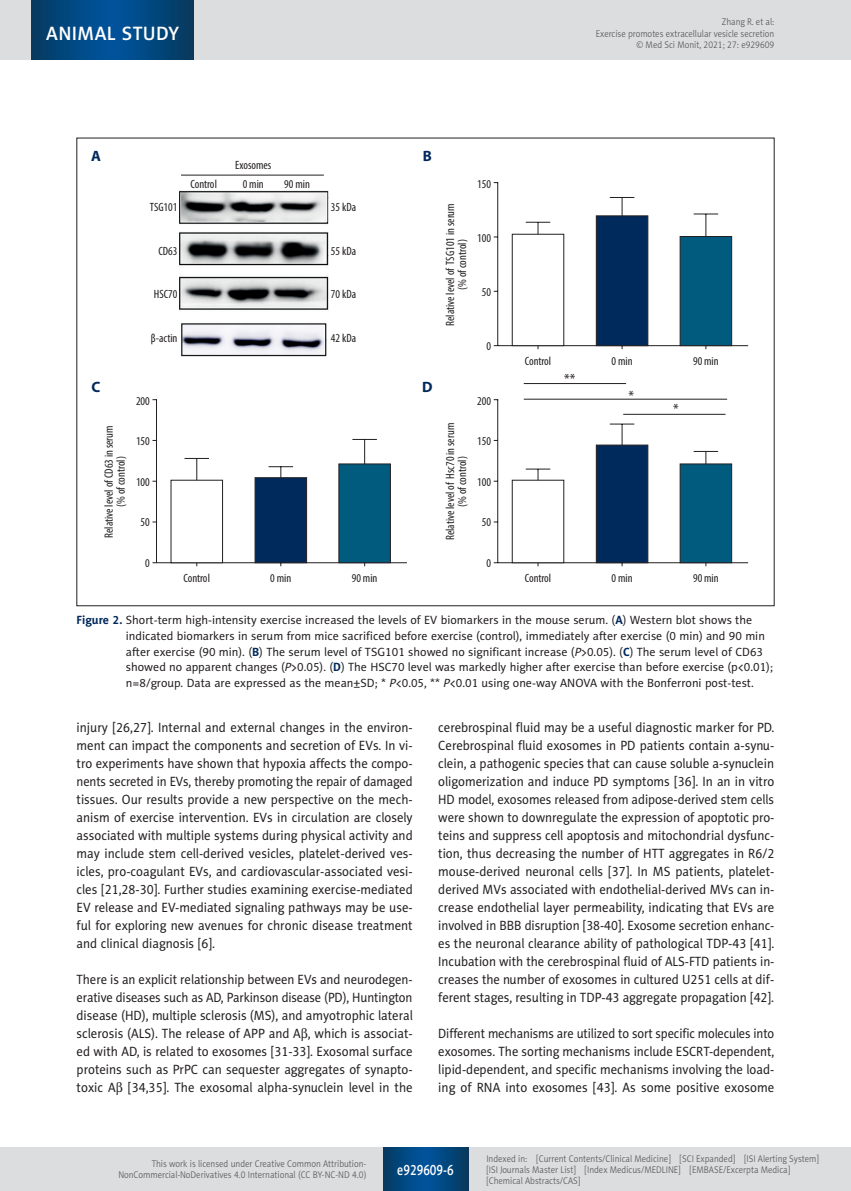
<style>
.page{position:relative;width:851px;height:1191px;background:#fff}
.page>*{position:absolute;margin:0;border:0;box-sizing:border-box;transform-origin:0 0}
.t1{font:19.5px "Naomi Sans EFN Medium";letter-spacing:.015em;color:#fff}
.t2{font:15px "Naomi Sans EFN Medium";color:#fff;scale:.8 1}
.t3{font:condensed 15px "Myriad Pro";color:#231f20}
.t4{font:700 15px "Myriad Pro";color:#00295c}
.MSM_Body{font:13.5px/18px "Naomi Sans EFN";color:#231f20;text-align:justify;scale:.95 1}
.MSM_Body-2{font:13.5px/18px "Naomi Sans EFN";color:#231f20;text-align:justify;scale:.94 1}
.MSM_Body-3{font:13.5px/18px "Naomi Sans EFN";color:#231f20;text-align:justify;scale:.93 1}
.MSM_Rycina_tytul{font:12px/15.8px "Naomi Sans EFN";color:#231f20}
.t5{font:condensed 12px/12px "Myriad Pro";color:#231f20;text-align:center}
.t6{font:9.75px/11.2px "Naomi Sans EFN Light";color:#57585a;text-align:right;scale:.9 1}
.s1{font-weight:700;color:#00295c}
.s2{font-style:italic}
.s3{font-family:"Standard Sym L"}
</style>
<div class="page">
<img style="left:180px;top:191px;width:148px;height:166px">
<hr style="left:152px;top:562px;width:255px;height:1px;background:#231f20">
<hr style="left:156px;top:399px;width:1px;height:164px;background:#231f20">
<svg style="left:268px;top:466px;width:25px;height:1px"></svg>
<hr style="left:280px;top:467px;width:1px;height:99px;background:#231f20">
<div style="left:255px;top:477px;width:52px;height:86px;background:#00295c;border:1px solid #231f20"></div>
<svg style="left:352px;top:439px;width:25px;height:1px"></svg>
<hr style="left:364px;top:439px;width:1px;height:127px;background:#231f20">
<div style="left:338px;top:463px;width:53px;height:100px;background:#005b7f;border:1px solid #231f20"></div>
<svg style="left:184px;top:458px;width:25px;height:1px"></svg>
<hr style="left:196px;top:458px;width:1px;height:108px;background:#231f20">
<div style="left:171px;top:480px;width:52px;height:83px;background:#fff;border:1px solid #231f20"></div>
<hr style="left:493px;top:562px;width:255px;height:1px;background:#231f20">
<hr style="left:523px;top:383px;width:103px;height:1px;background:#231f20">
<hr style="left:523px;top:399px;width:204px;height:1px;background:#231f20">
<hr style="left:181px;top:175px;width:143px;height:1px;background:#231f20">
<hr style="left:623px;top:414px;width:102px;height:1px;background:#231f20">
<hr style="left:497px;top:399px;width:1px;height:164px;background:#231f20">
<svg style="left:609px;top:424px;width:25px;height:1px"></svg>
<hr style="left:621px;top:424px;width:1px;height:142px;background:#231f20">
<div style="left:596px;top:445px;width:52px;height:118px;background:#00295c;border:1px solid #231f20"></div>
<svg style="left:693px;top:451px;width:25px;height:1px"></svg>
<hr style="left:705px;top:451px;width:1px;height:115px;background:#231f20">
<div style="left:679px;top:463px;width:53px;height:100px;background:#005b7f;border:1px solid #231f20"></div>
<svg style="left:525px;top:469px;width:25px;height:1px"></svg>
<hr style="left:537px;top:469px;width:1px;height:97px;background:#231f20">
<div style="left:512px;top:480px;width:52px;height:83px;background:#fff;border:1px solid #231f20"></div>
<hr style="left:493px;top:345px;width:255px;height:1px;background:#231f20">
<hr style="left:497px;top:182px;width:1px;height:164px;background:#231f20">
<svg style="left:609px;top:197px;width:25px;height:1px"></svg>
<hr style="left:621px;top:197px;width:1px;height:152px;background:#231f20">
<div style="left:596px;top:215px;width:52px;height:131px;background:#00295c;border:1px solid #231f20"></div>
<svg style="left:693px;top:214px;width:25px;height:1px"></svg>
<hr style="left:705px;top:214px;width:1px;height:135px;background:#231f20">
<div style="left:679px;top:236px;width:53px;height:110px;background:#005b7f;border:1px solid #231f20"></div>
<svg style="left:525px;top:222px;width:25px;height:1px"></svg>
<hr style="left:537px;top:222px;width:1px;height:127px;background:#231f20">
<div style="left:512px;top:234px;width:52px;height:112px;background:#fff;border:1px solid #231f20"></div>
<div style="left:0;top:1148px;width:850px;height:43px;background:#dcdddf"></div>
<svg style="left:383px;top:1147px;width:85px;height:43px;background:#02477e"></svg>
<div style="left:0;top:0;width:850px;height:60px;background:#dcdddf"></div>
<hr style="left:850px;top:0;width:1px;height:60px;background:#dcdddf">
<svg style="left:32px;top:0;width:161px;height:60px;background:#02477f"></svg>
<h1 class="t1" style="left:46px;top:22px;width:134px">ANIMAL STUDY</h1>
<p class="t6" style="left:595px;top:16px;width:200px">Zhang R. et al:<br>Exercise promotes extracellular vesicle secretion © Med Sci Monit, 2021; 27: e929609</p>
<p class="t4" style="left:91px;top:147px;width:11px">A</p>
<p class="t5" style="left:235px;top:159px;width:38px">Exosomes</p>
<p class="t4" style="left:423px;top:147px;width:11px">B</p>
<p class="t5" style="left:190px;top:178px;width:28px">Control</p>
<p class="t5" style="left:284px;top:178px;width:27px">90 min</p>
<p class="t5" style="left:243px;top:178px;width:23px">0 min</p>
<p class="t5" style="left:477px;top:178px;width:15px">150</p>
<p class="t5" style="left:150px;top:201px;width:29px">TSG101</p>
<p class="t5" style="left:158px;top:245px;width:21px">CD63</p>
<p class="t5" style="left:154px;top:288px;width:25px">HSC70</p>
<p class="t5" style="left:151px;top:332px;width:28px">β-actin</p>
<p class="t5" style="left:331px;top:201px;width:27px">35 kDa</p>
<p class="t5" style="left:331px;top:245px;width:27px">55 kDa</p>
<p class="t5" style="left:331px;top:288px;width:27px">70 kDa</p>
<p class="t5" style="left:331px;top:332px;width:27px">42 kDa</p>
<p class="t5" style="left:444px;top:326px;width:124px;rotate:-90deg">Relative level of TSG101 in serum (% of control)</p>
<p class="t5" style="left:477px;top:232px;width:15px">100</p>
<p class="t5" style="left:482px;top:286px;width:11px">50</p>
<p class="t5" style="left:486px;top:340px;width:6px">0</p>
<p class="t5" style="left:524px;top:355px;width:28px">Control</p>
<p class="t5" style="left:611px;top:355px;width:23px">0 min</p>
<p class="t5" style="left:693px;top:355px;width:27px">90 min</p>
<p class="t3" style="left:564px;top:370px;width:13px">**</p>
<p class="t4" style="left:91px;top:377px;width:10px">C</p>
<p class="t5" style="left:103px;top:538px;width:114px;rotate:-90deg">Relative level of CD63 in serum (% of control)</p>
<p class="t5" style="left:136px;top:395px;width:15px">200</p>
<p class="t5" style="left:136px;top:435px;width:15px">150</p>
<p class="t5" style="left:136px;top:476px;width:15px">100</p>
<p class="t5" style="left:141px;top:516px;width:11px">50</p>
<p class="t5" style="left:145px;top:557px;width:6px">0</p>
<p class="t4" style="left:422px;top:377px;width:12px">D</p>
<p class="t5" style="left:444px;top:540px;width:119px;rotate:-90deg">Relative level of Hsc70 in serum (% of control)</p>
<p class="t5" style="left:477px;top:395px;width:15px">200</p>
<p class="t5" style="left:477px;top:435px;width:15px">150</p>
<p class="t5" style="left:477px;top:476px;width:15px">100</p>
<p class="t5" style="left:482px;top:516px;width:11px">50</p>
<p class="t5" style="left:486px;top:557px;width:6px">0</p>
<p class="t3" style="left:628px;top:387px;width:7px">*</p>
<p class="t3" style="left:673px;top:400px;width:7px">*</p>
<p class="t5" style="left:183px;top:572px;width:28px">Control</p>
<p class="t5" style="left:270px;top:572px;width:23px">0 min</p>
<p class="t5" style="left:352px;top:572px;width:27px">90 min</p>
<p class="t5" style="left:524px;top:572px;width:28px">Control</p>
<p class="t5" style="left:611px;top:572px;width:23px">0 min</p>
<p class="t5" style="left:693px;top:572px;width:27px">90 min</p>
<p class="MSM_Rycina_tytul" style="left:126px;top:612px;width:648px;text-indent:-49px"><span class="s1">Figure 2.</span> Short-term high-intensity exercise increased the levels of EV biomarkers in the mouse serum. (<span class="s1">A</span>) Western blot shows the indicated biomarkers in serum from mice sacrificed before exercise (control), immediately after exercise (0 min) and 90 min after exercise (90 min). (<span class="s1">B</span>) The serum level of TSG101 showed no significant increase (<span class="s2">P</span>&gt;0.05). (<span class="s1">C</span>) The serum level of CD63 showed no apparent changes (<span class="s2">P</span>&gt;0.05). (<span class="s1">D</span>) The HSC70 level was markedly higher after exercise than before exercise (p&lt;0.01); n=8/group. Data are expressed as the mean±SD; * <span class="s2">P</span>&lt;0.05, ** <span class="s2">P</span>&lt;0.01 using one-way ANOVA with the Bonferroni post-test.</p>
<p class="MSM_Body" style="left:77px;top:718px;width:355px">injury [26,27]. Internal and external changes in the environ&shy;ment can impact the components and secretion of EVs. In vi&shy;tro experiments have shown that hypoxia affects the compo&shy;nents secreted in EVs, thereby promoting the repair of damaged tissues. Our results provide a new perspective on the mech&shy;anism of exercise intervention. EVs in circulation are closely associated with multiple systems during physical activity and may include stem cell-derived vesicles, platelet-derived ves&shy;icles, pro-coagulant EVs, and cardiovascular-associated vesi&shy;cles [21,28-30]. Further studies examining exercise-mediated EV release and EV-mediated signaling pathways may be use&shy;ful for exploring new avenues for chronic disease treatment and clinical diagnosis [6].</p>
<p class="MSM_Body-2" style="left:77px;top:970px;width:359px">There is an explicit relationship between EVs and neurodegen&shy;erative diseases such as AD, Parkinson disease (PD), Huntington disease (HD), multiple sclerosis (MS), and amyotrophic lateral sclerosis (ALS). The release of APP and A<span class="s3">b</span>, which is associat&shy;ed with AD, is related to exosomes [31-33]. Exosomal surface proteins such as PrPC can sequester aggregates of synapto&shy;toxic A<span class="s3">b</span> [34,35]. The exosomal alpha-synuclein level in the</p>
<p class="MSM_Body" style="left:438px;top:718px;width:355px">cerebrospinal fluid may be a useful diagnostic marker for PD.<br>Cerebrospinal fluid exosomes in PD patients contain a-synu&shy;clein, a pathogenic species that can cause soluble a-synuclein oligomerization and induce PD symptoms [36]. In an in vitro HD model, exosomes released from adipose-derived stem cells were shown to downregulate the expression of apoptotic pro&shy;teins and suppress cell apoptosis and mitochondrial dysfunc&shy;tion, thus decreasing the number of HTT aggregates in R6/2 mouse-derived neuronal cells [37]. In MS patients, platelet&shy;derived MVs associated with endothelial-derived MVs can in&shy;crease endothelial layer permeability, indicating that EVs are involved in BBB disruption [38-40]. Exosome secretion enhanc&shy;es the neuronal clearance ability of pathological TDP-43 [41].<br>Incubation with the cerebrospinal fluid of ALS-FTD patients in&shy;creases the number of exosomes in cultured U251 cells at dif&shy;ferent stages, resulting in TDP-43 aggregate propagation [42].</p>
<p class="MSM_Body-3" style="left:438px;top:1024px;width:363px">Different mechanisms are utilized to sort specific molecules into exosomes. The sorting mechanisms include ESCRT-dependent, lipid-dependent, and specific mechanisms involving the load&shy;ing of RNA into exosomes [43]. As some positive exosome</p>
<p class="t6" style="left:118px;top:1158px;width:277px">This work is licensed under Creative Common Attribution-<br>NonCommercial-NoDerivatives 4.0 International (CC BY-NC-ND 4.0)</p>
<p class="t2" style="left:397px;top:1160px;width:72px">e929609-6</p>
<p class="t6" style="left:486px;top:1152px;width:371px;text-align:left">Indexed in: [Current Contents/Clinical Medicine] [SCI Expanded] [ISI Alerting System] [ISI Journals Master List] [Index Medicus/MEDLINE] [EMBASE/Excerpta Medica] [Chemical Abstracts/CAS]</p>
</div>
